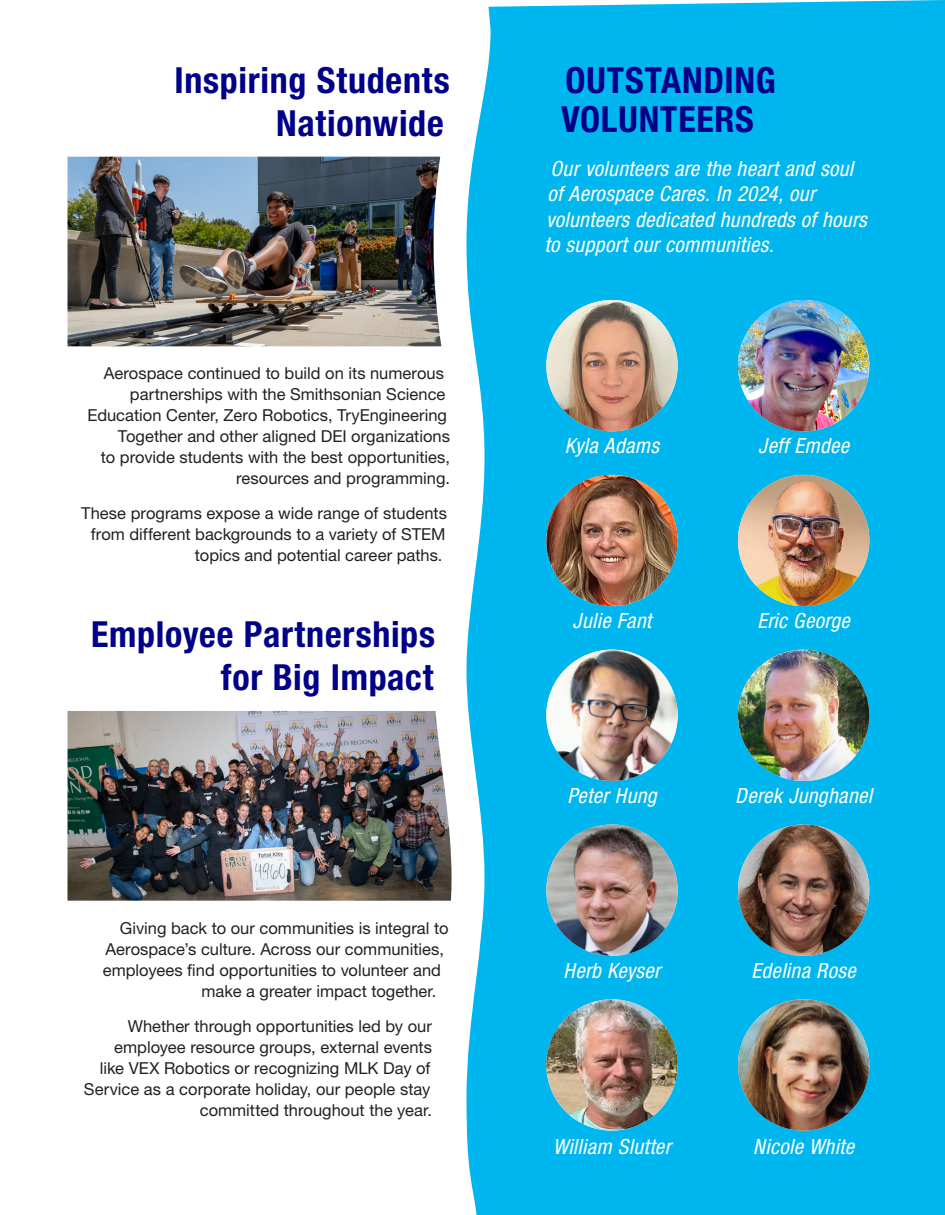
<style>
.page{position:relative;width:945px;height:1215px;background:#fff}
.page>*{position:absolute;margin:0;border:0;box-sizing:border-box;transform-origin:0 0}
.t1{font:700 condensed 36px/43.2px "Helvetica Neue LT Std";letter-spacing:.02em;color:#008;text-align:right}
.t2{font:italic condensed 21px/25.5px "Helvetica Neue LT Std";letter-spacing:.02em;color:#fff}
.t3{font:16.5px/21px "Helvetica Neue LT Std";color:#231f20;text-align:right}
</style>
<div class="page">
<div style="left:466px;top:0;width:479px;height:1215px;background:#00b6ef"></div>
<img style="left:68px;top:711px;width:384px;height:190px">
<img style="left:68px;top:157px;width:373px;height:189px">
<img style="left:738px;top:300px;width:131px;height:131px;border-radius:66px">
<img style="left:546px;top:300px;width:132px;height:131px;border-radius:66px">
<img style="left:546px;top:650px;width:132px;height:131px;border-radius:66px">
<img style="left:738px;top:475px;width:131px;height:131px;border-radius:66px">
<img style="left:546px;top:475px;width:132px;height:131px;border-radius:66px">
<img style="left:738px;top:999px;width:131px;height:132px;border-radius:66px">
<img style="left:738px;top:650px;width:131px;height:131px;border-radius:66px">
<img style="left:738px;top:824px;width:131px;height:132px;border-radius:66px">
<img style="left:546px;top:824px;width:132px;height:132px;border-radius:66px">
<img style="left:546px;top:999px;width:132px;height:132px;border-radius:66px">
<p class="t1" style="left:175px;top:58px;width:277px">Inspiring Students<br>Nationwide</p>
<p class="t3" style="left:104px;top:363px;width:342px">Aerospace continued to build on its numerous</p>
<p class="t3" style="left:130px;top:384px;width:317px">partnerships with the Smithsonian Science</p>
<p class="t3" style="left:87px;top:405px;width:361px">Education Center, Zero Robotics, TryEngineering</p>
<p class="t3" style="left:118px;top:426px;width:334px">Together and other aligned DEI organizations</p>
<p class="t3" style="left:101px;top:447px;width:351px">to provide students with the best opportunities,</p>
<p class="t3" style="left:236px;top:468px;width:215px">resources and programming.</p>
<p class="t3" style="left:81px;top:502px;width:367px">These programs expose a wide range of students from different backgrounds to a variety of STEM topics and potential career paths.</p>
<p class="t1" style="left:91px;top:612px;width:345px">Employee Partnerships for Big Impact</p>
<p class="t3" style="left:120px;top:917px;width:330px">Giving back to our communities is integral to</p>
<p class="t3" style="left:106px;top:938px;width:340px">Aerospace’s culture. Across our communities,</p>
<p class="t3" style="left:103px;top:959px;width:340px">employees find opportunities to volunteer and</p>
<p class="t3" style="left:202px;top:980px;width:236px">make a greater impact together.</p>
<p class="t3" style="left:84px;top:1015px;width:350px">Whether through opportunities led by our employee resource groups, external events<br>like VEX Robotics or recognizing MLK Day of Service as a corporate holiday, our people stay committed throughout the year.</p>
<p class="t1" style="left:561px;top:60px;width:216px;line-height:39px;text-align:left">OUTSTANDING<br>VOLUNTEERS</p>
<p class="t2" style="left:544px;top:156px;width:324px">Our volunteers are the heart and soul of Aerospace Cares. In 2024, our volunteers dedicated hundreds of hours to support our communities.</p>
<p class="t2" style="left:565px;top:433px;width:96px">Kyla Adams</p>
<p class="t2" style="left:758px;top:433px;width:92px">Jeff Emdee</p>
<p class="t2" style="left:573px;top:608px;width:80px">Julie Fant</p>
<p class="t2" style="left:757px;top:608px;width:94px">Eric George</p>
<p class="t2" style="left:567px;top:783px;width:91px">Peter Hung</p>
<p class="t2" style="left:735px;top:783px;width:138px">Derek Junghanel</p>
<p class="t2" style="left:563px;top:958px;width:99px">Herb Keyser</p>
<p class="t2" style="left:752px;top:958px;width:106px">Edelina Rose</p>
<p class="t2" style="left:553px;top:1135px;width:119px">William Slutter</p>
<p class="t2" style="left:753px;top:1135px;width:102px">Nicole White</p>
</div>
